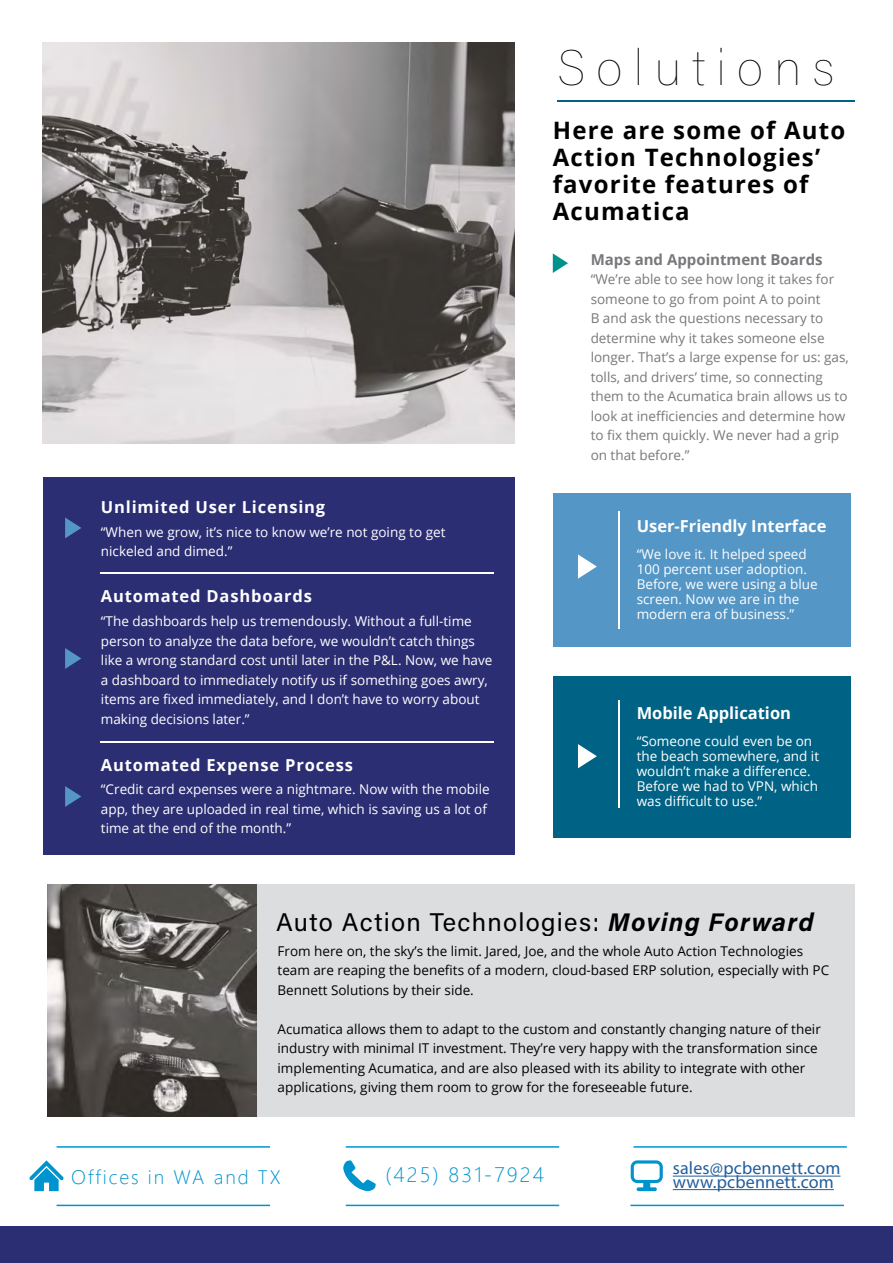
<style>
.page{position:relative;width:893px;height:1263px;background:#fff}
.page>*{position:absolute;margin:0;border:0;box-sizing:border-box;transform-origin:0 0}
.t1{font:100 49.5px "Acumin Pro";letter-spacing:.225em;color:#000}
.t2{font:25.5px "Acumin Pro";letter-spacing:.05em;color:#000}
.t3{font:700 24px/27px "Open Sans";letter-spacing:.05em;color:#000}
.t4{font:300 21px "Yu Gothic UI";letter-spacing:.1em;color:#0094ce}
.t5{font:300 19.5px "Yu Gothic UI";letter-spacing:.1em;color:#0094ce}
.t6{font:18px "Myriad Pro";letter-spacing:.01em;color:#215e9e}
.t7{font:700 16.5px "Open Sans";letter-spacing:.05em;color:#fff}
.t8{font:700 16.5px "Open Sans";color:#fff}
.t9{font:700 15px "Open Sans";color:#77787b}
.t10{font:13.5px/15px "Open Sans";color:#fff}
.t11{font:13.5px/19.5px "Open Sans";color:#000}
.t12{font:13.5px/19.5px "Open Sans";color:#77787b}
.s1{font-weight:700;font-style:italic}
</style>
<div class="page">
<hr style="left:57px;top:1205px;width:213px;height:1px;background:#0094ce">
<hr style="left:57px;top:1146px;width:213px;height:2px;background:#0094ce">
<hr style="left:346px;top:1205px;width:213px;height:1px;background:#0094ce">
<hr style="left:346px;top:1146px;width:213px;height:2px;background:#0094ce">
<hr style="left:630px;top:1205px;width:214px;height:1px;background:#0094ce">
<hr style="left:633px;top:1146px;width:214px;height:2px;background:#0094ce">
<svg style="left:29px;top:1160px;width:35px;height:31px"></svg>
<svg style="left:343px;top:1160px;width:33px;height:31px"></svg>
<svg style="left:631px;top:1160px;width:32px;height:31px"></svg>
<div style="left:0;top:1227px;width:893px;height:36px;background:#2c2e73"></div>
<hr style="left:673px;top:1176px;width:167px;height:1px;background:#215e9e">
<hr style="left:673px;top:1189px;width:161px;height:1px;background:#215e9e">
<img style="left:43px;top:43px;width:472px;height:401px">
<div style="left:47px;top:884px;width:221px;height:232px;background:#dcddde"></div>
<img style="left:47px;top:884px;width:209px;height:232px">
<div style="left:43px;top:477px;width:472px;height:378px;background:#2c2e73"></div>
<div style="left:553px;top:493px;width:297px;height:153px;background:#5496c6"></div>
<div style="left:553px;top:676px;width:297px;height:162px;background:#006385"></div>
<div style="left:265px;top:884px;width:590px;height:232px;background:#dcddde"></div>
<svg style="left:553px;top:253px;width:15px;height:20px"></svg>
<hr style="left:557px;top:101px;width:298px;height:1px;background:#006385">
<hr style="left:100px;top:572px;width:393px;height:1px;background:#fff">
<hr style="left:100px;top:741px;width:393px;height:1px;background:#fff">
<hr style="left:619px;top:511px;width:1px;height:118px;background:#fff">
<svg style="left:578px;top:554px;width:19px;height:25px"></svg>
<svg style="left:65px;top:517px;width:16px;height:21px"></svg>
<svg style="left:65px;top:648px;width:16px;height:21px"></svg>
<svg style="left:65px;top:786px;width:16px;height:21px"></svg>
<hr style="left:619px;top:700px;width:1px;height:108px;background:#fff">
<svg style="left:578px;top:744px;width:19px;height:24px"></svg>
<p class="t7" style="left:101px;top:496px;width:226px">Unlimited User Licensing</p>
<p class="t10" style="left:101px;top:522px;width:346px;line-height:19.5px">“When we grow, it’s nice to know we’re not going to get nickeled and dimed.”</p>
<p class="t7" style="left:101px;top:585px;width:213px">Automated Dashboards</p>
<p class="t10" style="left:101px;top:611px;width:393px;line-height:19.5px">“The dashboards help us tremendously. Without a full-time person to analyze the data before, we wouldn’t catch things like a wrong standard cost until later in the P&amp;L. Now, we have a dashboard to immediately notify us if something goes awry, items are fixed immediately, and I don’t have to worry about making decisions later.”</p>
<p class="t7" style="left:101px;top:753px;width:253px">Automated Expense Process</p>
<p class="t10" style="left:101px;top:779px;width:390px;line-height:19.5px">“Credit card expenses were a nightmare. Now with the mobile app, they are uploaded in real time, which is saving us a lot of time at the end of the month.”</p>
<h1 class="t1" style="left:557px;top:34px;width:279px">Solutions</h1>
<h3 class="t3" style="left:553px;top:116px;width:294px">Here are some of Auto<br>Action Technologies’ favorite features of<br>Acumatica</h3>
<p class="t9" style="left:591px;top:249px;width:233px">Maps and Appointment Boards</p>
<p class="t12" style="left:591px;top:269px;width:260px">“We’re able to see how long it takes for someone to go from point A to point<br>B and ask the questions necessary to determine why it takes someone else longer. That’s a large expense for us: gas, tolls, and drivers’ time, so connecting them to the Acumatica brain allows us to look at inefficiencies and determine how to fix them quickly. We never had a grip on that before.”</p>
<p class="t8" style="left:637px;top:515px;width:191px">User-Friendly Interface</p>
<p class="t10" style="left:637px;top:547px;width:183px">“We love it. It helped speed<br>100 percent user adoption.<br>Before, we were using a blue screen. Now we are in the modern era of business.”</p>
<p class="t8" style="left:637px;top:701px;width:156px">Mobile Application</p>
<p class="t10" style="left:637px;top:733px;width:184px">“Someone could even be on the beach somewhere, and it wouldn’t make a difference.<br>Before we had to VPN, which was difficult to use.”</p>
<h2 class="t2" style="left:276px;top:904px;width:539px">Auto Action Technologies: <span class="s1">Moving Forward</span></h2>
<p class="t11" style="left:278px;top:940px;width:553px">From here on, the sky’s the limit. Jared, Joe, and the whole Auto Action Technologies team are reaping the benefits of a modern, cloud-based ERP solution, especially with PC<br>Bennett Solutions by their side.</p>
<p class="t11" style="left:278px;top:1018px;width:545px">Acumatica allows them to adapt to the custom and constantly changing nature of their industry with minimal IT investment. They’re very happy with the transformation since implementing Acumatica, and are also pleased with its ability to integrate with other applications, giving them room to grow for the foreseeable future.</p>
<h3 class="t6" style="left:673px;top:1157px;width:169px">sales@pcbennett.com</h3>
<h3 class="t5" style="left:71px;top:1159px;width:211px">Offices in WA and TX</h3>
<h3 class="t4" style="left:386px;top:1154px;width:160px">(425) 831-7924</h3>
<h3 class="t6" style="left:673px;top:1171px;width:163px">www.pcbennett.com</h3>
</div>
